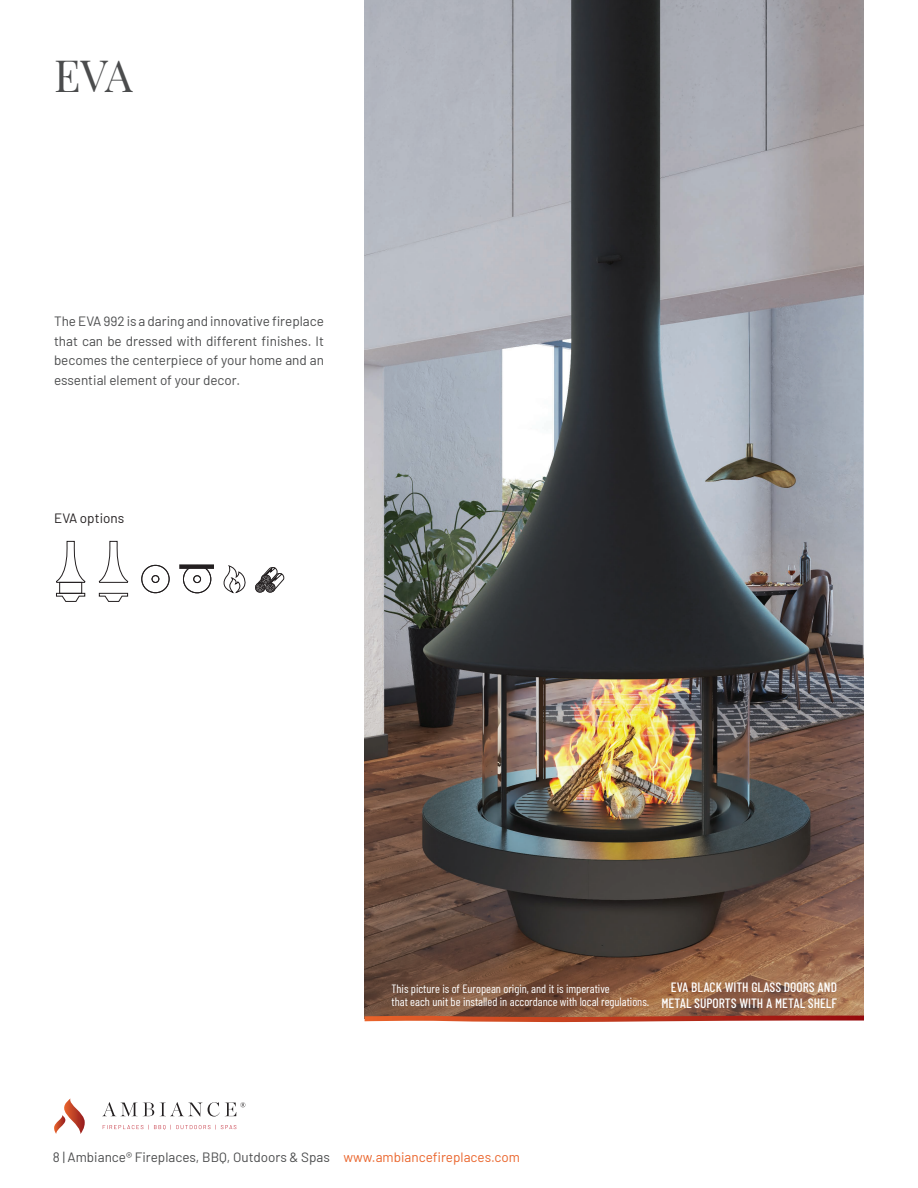
<style>
.page{position:relative;width:918px;height:1188px;background:#fff}
.page>*{position:absolute;margin:0;border:0;box-sizing:border-box;transform-origin:0 0}
.t1{font:43.5px "Playfair Display";color:#4b4c4d}
.t2{font:13.5px/19.5px "Barlow";color:#4b4c4d;text-align:justify}
.t3{font:500 13.5px/16.2px "Barlow Condensed";color:#fff;text-align:right}
.t4{font:13.5px "Barlow";color:#231f20}
.t5{font:12px/13.5px "Barlow Condensed";color:#fff}
.s1{color:#ea642b}
</style>
<div class="page">
<img style="left:364px;top:0;width:500px;height:1015px">
<svg style="left:364px;top:1015px;width:500px;height:7px;background:#bd553d"></svg>
<div style="left:59px;top:582px;width:23px;height:12px;border:1px solid #231f20"></div>
<svg style="left:56px;top:593px;width:30px;height:9px"></svg>
<svg style="left:56px;top:541px;width:30px;height:42px"></svg>
<div style="left:141px;top:565px;width:29px;height:28px;border:1px solid #231f20;border-radius:50%"></div>
<div style="left:152px;top:575px;width:7px;height:8px;border:1px solid #231f20;border-radius:50%"></div>
<div style="left:255px;top:583px;width:10px;height:10px;border:1px solid #231f20;border-radius:4px"></div>
<div style="left:256px;top:584px;width:8px;height:8px;background:#4b4849;border:1px solid #231f20;border-radius:50%"></div>
<div style="left:265px;top:583px;width:10px;height:10px;border:1px solid #231f20;border-radius:4px"></div>
<svg style="left:256px;top:567px;width:28px;height:24px"></svg>
<svg style="left:223px;top:565px;width:23px;height:29px"></svg>
<svg style="left:99px;top:593px;width:29px;height:9px"></svg>
<svg style="left:99px;top:541px;width:30px;height:42px"></svg>
<div style="left:183px;top:565px;width:28px;height:28px;border:1px solid #231f20;border-radius:50%"></div>
<div style="left:193px;top:575px;width:8px;height:8px;border:1px solid #231f20;border-radius:50%"></div>
<div style="left:180px;top:564px;width:34px;height:5px;background:#231f20"></div>
<svg style="left:54px;top:1098px;width:31px;height:36px"></svg>
<svg style="left:102px;top:1102px;width:52px;height:14px"></svg>
<svg style="left:160px;top:1102px;width:85px;height:15px"></svg>
<svg style="left:103px;top:1125px;width:133px;height:5px"></svg>
<h1 class="t1" style="left:54px;top:42px;width:80px">EVA</h1>
<p class="t2" style="left:54px;top:310px;width:272px">The EVA 992 is a daring and innovative fireplace that can be dressed with different finishes. It becomes the centerpiece of your home and an essential element of your decor.</p>
<p class="t4" style="left:54px;top:509px;width:72px">EVA options</p>
<p class="t5" style="left:392px;top:981px;width:259px">This picture is of European origin, and it is imperative<br>that each unit be installed in accordance with local regulations.</p>
<p class="t3" style="left:662px;top:979px;width:177px">EVA BLACK WITH GLASS DOORS AND<br>METAL SUPORTS WITH A METAL SHELF</p>
<p class="t2" style="left:53px;top:1146px;width:469px">8 | Ambiance® Fireplaces, BBQ, Outdoors &amp; Spas <span class="s1">www.ambiancefireplaces.com</span></p>
</div>
